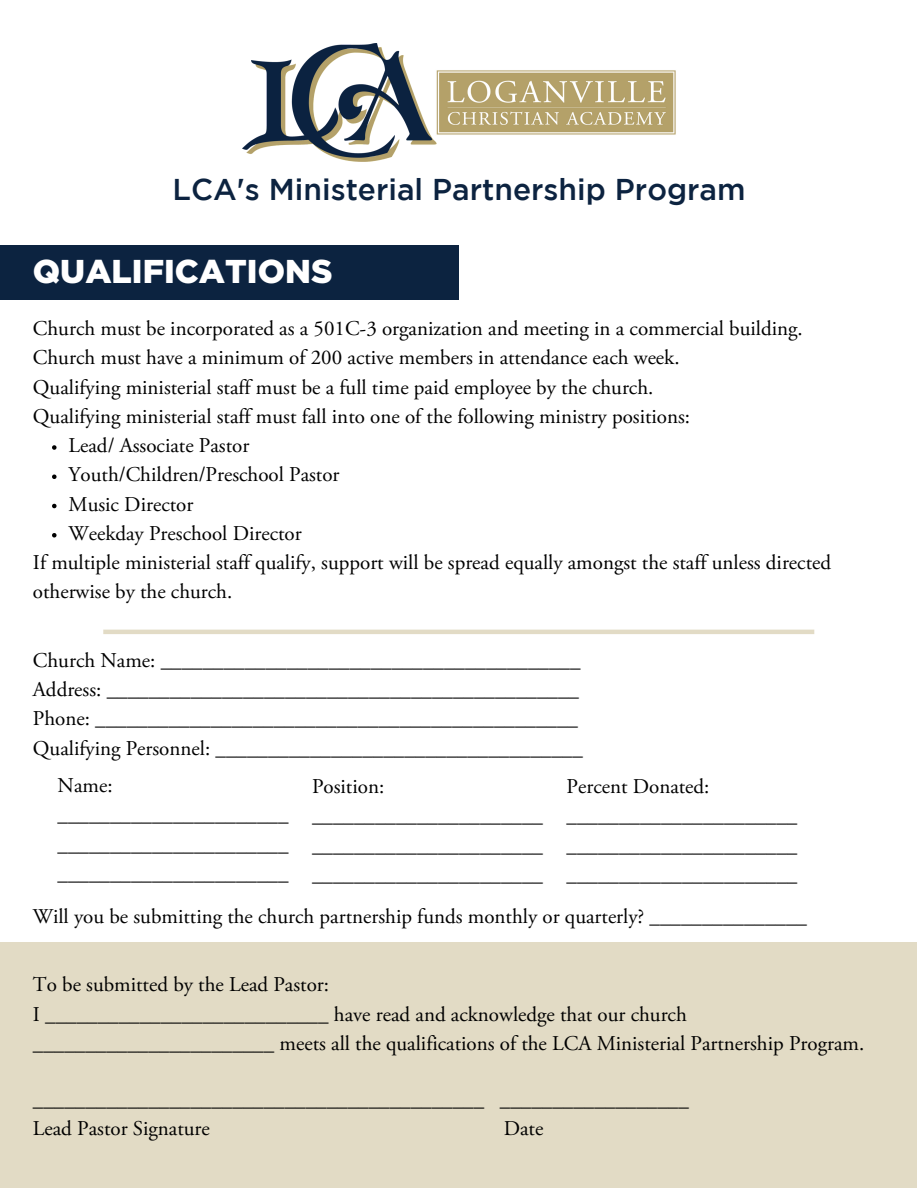
<style>
.page{position:relative;width:918px;height:1188px;background:#fff}
.page>*{position:absolute;margin:0;border:0;box-sizing:border-box;transform-origin:0 0}
.t1{font:900 33px "Gotham";color:#fff}
.t2{font:500 30px "Gotham";color:#0c2340}
.t3{font:21px/29.2px "Adobe Garamond Pro";color:#000}
</style>
<div class="page">
<img style="left:242px;top:43px;width:434px;height:118px">
<svg style="left:52px;top:445px;width:5px;height:5px"></svg>
<svg style="left:52px;top:475px;width:5px;height:4px"></svg>
<svg style="left:52px;top:504px;width:5px;height:4px"></svg>
<svg style="left:52px;top:533px;width:5px;height:5px"></svg>
<div style="left:0;top:245px;width:459px;height:54px;background:#0c2340"></div>
<hr style="left:103px;top:630px;width:711px;height:4px;background:#e2dbc5">
<div style="left:0;top:942px;width:917px;height:246px;background:#e2dbc5"></div>
<h2 class="t2" style="left:172px;top:178px;width:575px">LCA's Ministerial Partnership Program</h2>
<h1 class="t1" style="left:33px;top:252px;width:301px">QUALIFICATIONS</h1>
<p class="t3" style="left:33px;top:316px;width:771px">Church must be incorporated as a 501C-3 organization and meeting in a commercial building.<br>Church must have a minimum of 200 active members in attendance each week.<br>Qualifying ministerial staff must be a full time paid employee by the church.<br>Qualifying ministerial staff must fall into one of the following ministry positions:</p>
<p class="t3" style="left:69px;top:433px;width:273px">Lead/ Associate Pastor<br>Youth/Children/Preschool Pastor<br>Music Director<br>Weekday Preschool Director</p>
<p class="t3" style="left:33px;top:550px;width:800px">If multiple ministerial staff qualify, support will be spread equally amongst the staff unless directed otherwise by the church.</p>
<p class="t3" style="left:33px;top:648px;width:552px">Church Name: ________________________________________ Address: _____________________________________________ Phone: ______________________________________________ Qualifying Personnel: ___________________________________</p>
<p class="t3" style="left:58px;top:773px;width:232px">Name: ______________________ ______________________ ______________________</p>
<p class="t3" style="left:312px;top:774px;width:232px">Position: ______________________ ______________________ ______________________</p>
<p class="t3" style="left:567px;top:774px;width:232px">Percent Donated: ______________________ ______________________ ______________________</p>
<p class="t3" style="left:33px;top:903px;width:776px">Will you be submitting the church partnership funds monthly or quarterly? _______________</p>
<p class="t3" style="left:33px;top:972px;width:833px">To be submitted by the Lead Pastor:<br>I ___________________________ have read and acknowledge that our church _______________________ meets all the qualifications of the LCA Ministerial Partnership Program.</p>
<p class="t3" style="left:33px;top:1087px;width:658px">___________________________________________ __________________<br>Lead Pastor Signature</p>
<p class="t3" style="left:504px;top:1116px;width:41px">Date</p>
</div>
